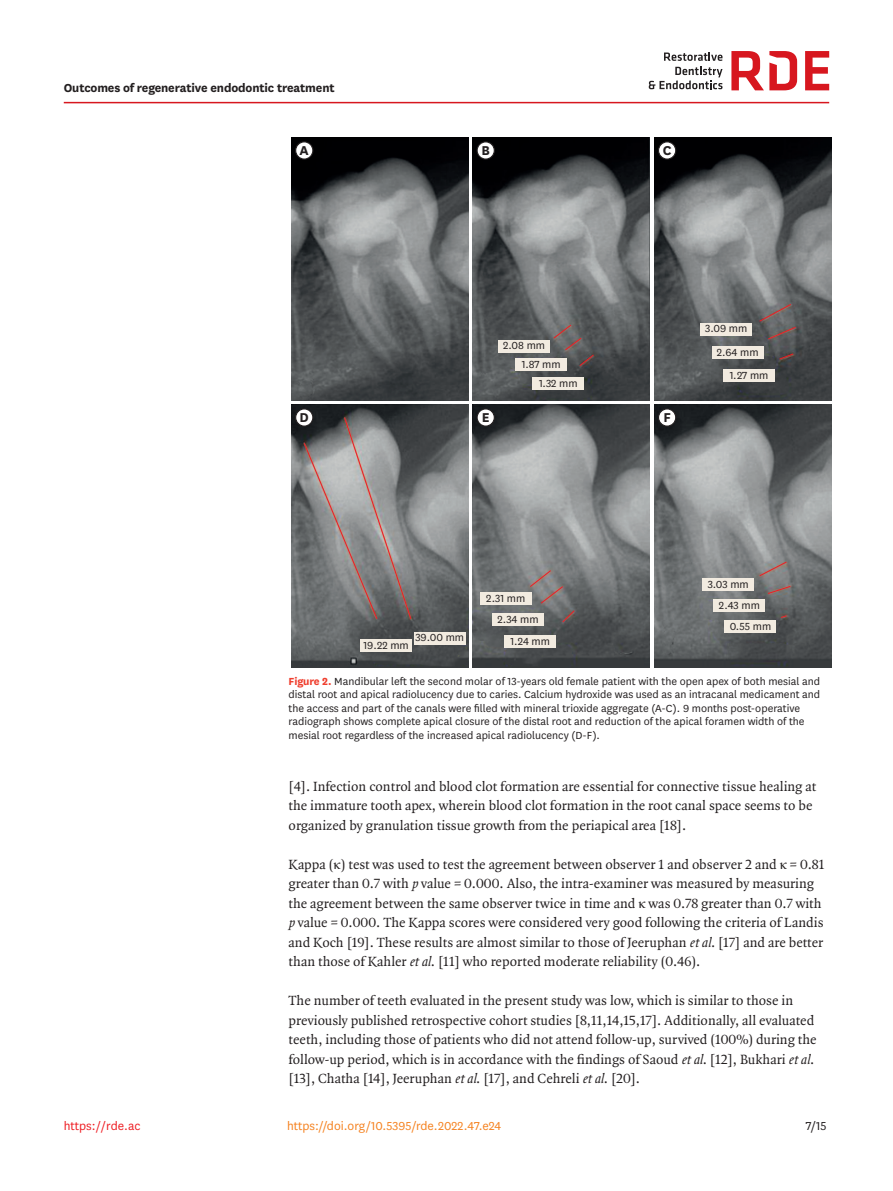
<style>
.page{position:relative;width:893px;height:1191px;background:#fff}
.page>*{position:absolute;margin:0;border:0;box-sizing:border-box;transform-origin:0 0}
.t1{font:700 15px "National";color:#231f20}
.body_p{font:14.25px/19.5px "Quadraat OT";color:#231f20}
.body_p_first{font:14.25px/19.5px "Quadraat OT";color:#231f20}
.alt-title-type{font:700 13.5px "National";letter-spacing:-.01em;color:#231f20}
.doi_running_footer{font:13.5px "National";color:#f58220}
.t2{font:13.5px "National";color:#ee1d23}
.t3{font:13.5px "National";color:#231f20}
.fig_caption{font:12px/13.5px "National";color:#231f20}
.s1{font-weight:700;color:#ef3e2e}
.s2{font-family:"Times New Roman"}
.s3{font-style:italic}
</style>
<div class="page">
<hr style="left:64px;top:102px;width:765px;height:1px;background:#d7171f">
<svg style="left:649px;top:52px;width:73px;height:37px"></svg>
<svg style="left:805px;top:51px;width:24px;height:39px"></svg>
<svg style="left:731px;top:51px;width:66px;height:39px"></svg>
<img style="left:291px;top:404px;width:177px;height:263px">
<img style="left:473px;top:404px;width:177px;height:263px">
<img style="left:654px;top:404px;width:177px;height:263px">
<img style="left:473px;top:137px;width:177px;height:263px">
<img style="left:654px;top:137px;width:177px;height:263px">
<img style="left:291px;top:137px;width:177px;height:263px">
<div style="left:296px;top:142px;width:17px;height:17px;background:#fff;border-radius:50%"></div>
<div style="left:295px;top:141px;width:18px;height:19px;border:1px solid #231f20;border-radius:50%"></div>
<div style="left:477px;top:142px;width:17px;height:17px;background:#fff;border-radius:50%"></div>
<div style="left:477px;top:141px;width:18px;height:19px;border:1px solid #231f20;border-radius:50%"></div>
<div style="left:658px;top:142px;width:18px;height:17px;background:#fff;border-radius:50%"></div>
<div style="left:658px;top:141px;width:18px;height:19px;border:1px solid #231f20;border-radius:50%"></div>
<div style="left:296px;top:409px;width:17px;height:17px;background:#fff;border-radius:50%"></div>
<div style="left:295px;top:408px;width:18px;height:19px;border:1px solid #231f20;border-radius:50%"></div>
<div style="left:477px;top:409px;width:17px;height:17px;background:#fff;border-radius:50%"></div>
<div style="left:477px;top:408px;width:18px;height:19px;border:1px solid #231f20;border-radius:50%"></div>
<div style="left:658px;top:409px;width:18px;height:17px;background:#fff;border-radius:50%"></div>
<div style="left:658px;top:408px;width:18px;height:19px;border:1px solid #231f20;border-radius:50%"></div>
<div style="left:498px;top:340px;width:52px;height:12px;background:#f2ebe0"></div>
<div style="left:516px;top:358px;width:51px;height:13px;background:#f2ebe0"></div>
<div style="left:533px;top:377px;width:51px;height:13px;background:#f2ebe0"></div>
<div style="left:712px;top:346px;width:51px;height:13px;background:#f2ebe0"></div>
<div style="left:701px;top:323px;width:51px;height:12px;background:#f2ebe0"></div>
<div style="left:723px;top:369px;width:51px;height:13px;background:#f2ebe0"></div>
<div style="left:414px;top:632px;width:51px;height:12px;background:#f2ebe0"></div>
<div style="left:480px;top:592px;width:51px;height:13px;background:#f2ebe0"></div>
<div style="left:492px;top:613px;width:51px;height:13px;background:#f2ebe0"></div>
<div style="left:505px;top:635px;width:51px;height:12px;background:#f2ebe0"></div>
<div style="left:703px;top:578px;width:51px;height:13px;background:#f2ebe0"></div>
<div style="left:714px;top:599px;width:51px;height:13px;background:#f2ebe0"></div>
<div style="left:725px;top:620px;width:51px;height:13px;background:#f2ebe0"></div>
<div style="left:361px;top:639px;width:51px;height:13px;background:#f2ebe0"></div>
<svg style="left:759px;top:303px;width:37px;height:37px"></svg>
<svg style="left:779px;top:353px;width:15px;height:7px"></svg>
<svg style="left:553px;top:324px;width:42px;height:43px;background:#6c6666"></svg>
<svg style="left:303px;top:416px;width:109px;height:204px;background:#858383"></svg>
<svg style="left:529px;top:569px;width:46px;height:54px;background:#837e7d"></svg>
<svg style="left:759px;top:561px;width:28px;height:16px"></svg>
<svg style="left:767px;top:585px;width:24px;height:9px"></svg>
<svg style="left:780px;top:615px;width:7px;height:3px"></svg>
<p class="alt-title-type" style="left:64px;top:78px;width:272px">Outcomes of regenerative endodontic treatment</p>
<p class="t1" style="left:300px;top:139px;width:11px">A</p>
<p class="t1" style="left:481px;top:139px;width:10px">B</p>
<p class="t1" style="left:663px;top:139px;width:10px">C</p>
<p class="fig_caption" style="left:503px;top:338px;width:43px">2.08 mm</p>
<p class="fig_caption" style="left:522px;top:357px;width:40px">1.87 mm</p>
<p class="fig_caption" style="left:539px;top:376px;width:40px">1.32 mm</p>
<p class="t1" style="left:300px;top:406px;width:11px">D</p>
<p class="t1" style="left:482px;top:406px;width:9px">E</p>
<p class="t1" style="left:663px;top:406px;width:9px">F</p>
<p class="fig_caption" style="left:705px;top:321px;width:43px">3.09 mm</p>
<p class="fig_caption" style="left:730px;top:368px;width:40px">1.27 mm</p>
<p class="fig_caption" style="left:717px;top:344px;width:43px">2.64 mm</p>
<p class="fig_caption" style="left:708px;top:576px;width:42px">3.03 mm</p>
<p class="fig_caption" style="left:719px;top:598px;width:42px">2.43 mm</p>
<p class="fig_caption" style="left:730px;top:619px;width:43px">0.55 mm</p>
<p class="fig_caption" style="left:486px;top:590px;width:41px">2.31 mm</p>
<p class="fig_caption" style="left:497px;top:612px;width:43px">2.34 mm</p>
<p class="fig_caption" style="left:511px;top:633px;width:41px">1.24 mm</p>
<p class="fig_caption" style="left:415px;top:630px;width:50px">39.00 mm</p>
<p class="fig_caption" style="left:363px;top:638px;width:47px">19.22 mm</p>
<p class="fig_caption" style="left:289px;top:674px;width:533px"><span class="s1">Figure 2.</span> Mandibular left the second molar of 13-years old female patient with the open apex of both mesial and distal root and apical radiolucency due to caries. Calcium hydroxide was used as an intracanal medicament and the access and part of the canals were filled with mineral trioxide aggregate (A-C). 9 months post-operative radiograph shows complete apical closure of the distal root and reduction of the apical foramen width of the mesial root regardless of the increased apical radiolucency (D-F).</p>
<p class="body_p_first" style="left:289px;top:776px;width:529px">[4]. Infection control and blood clot formation are essential for connective tissue healing at the immature tooth apex, wherein blood clot formation in the root canal space seems to be organized by granulation tissue growth from the periapical area [18].</p>
<p class="body_p" style="left:289px;top:854px;width:538px">Kappa (<span class="s2">κ</span>) test was used to test the agreement between observer 1 and observer 2 and <span class="s2">κ</span> = 0.81 greater than 0.7 with <span class="s3">p</span> value = 0.000. Also, the intra-examiner was measured by measuring the agreement between the same observer twice in time and <span class="s2">κ</span> was 0.78 greater than 0.7 with <span class="s3">p</span> value = 0.000. The Kappa scores were considered very good following the criteria of Landis and Koch [19]. These results are almost similar to those of Jeeruphan <span class="s3">etal</span>. [17] and are better than those of Kahler <span class="s3">etal</span>. [11] who reported moderate reliability (0.46).</p>
<p class="body_p" style="left:289px;top:991px;width:530px">The number of teeth evaluated in the present study was low, which is similar to those in previously published retrospective cohort studies [8,11,14,15,17]. Additionally, all evaluated teeth, including those of patients who did not attend follow-up, survived (100%) during the follow-up period, which is in accordance with the findings of Saoud <span class="s3">etal</span>. [12], Bukhari <span class="s3">etal</span>. [13], Chatha [14], Jeeruphan <span class="s3">etal</span>. [17], and Cehreli <span class="s3">etal</span>. [20].</p>
<p class="t3" style="left:806px;top:1116px;width:22px">7/15</p>
<p class="t2" style="left:64px;top:1116px;width:78px">https://rde.ac</p>
<p class="doi_running_footer" style="left:287px;top:1116px;width:216px">https://doi.org/10.5395/rde.2022.47.e24</p>
</div>
